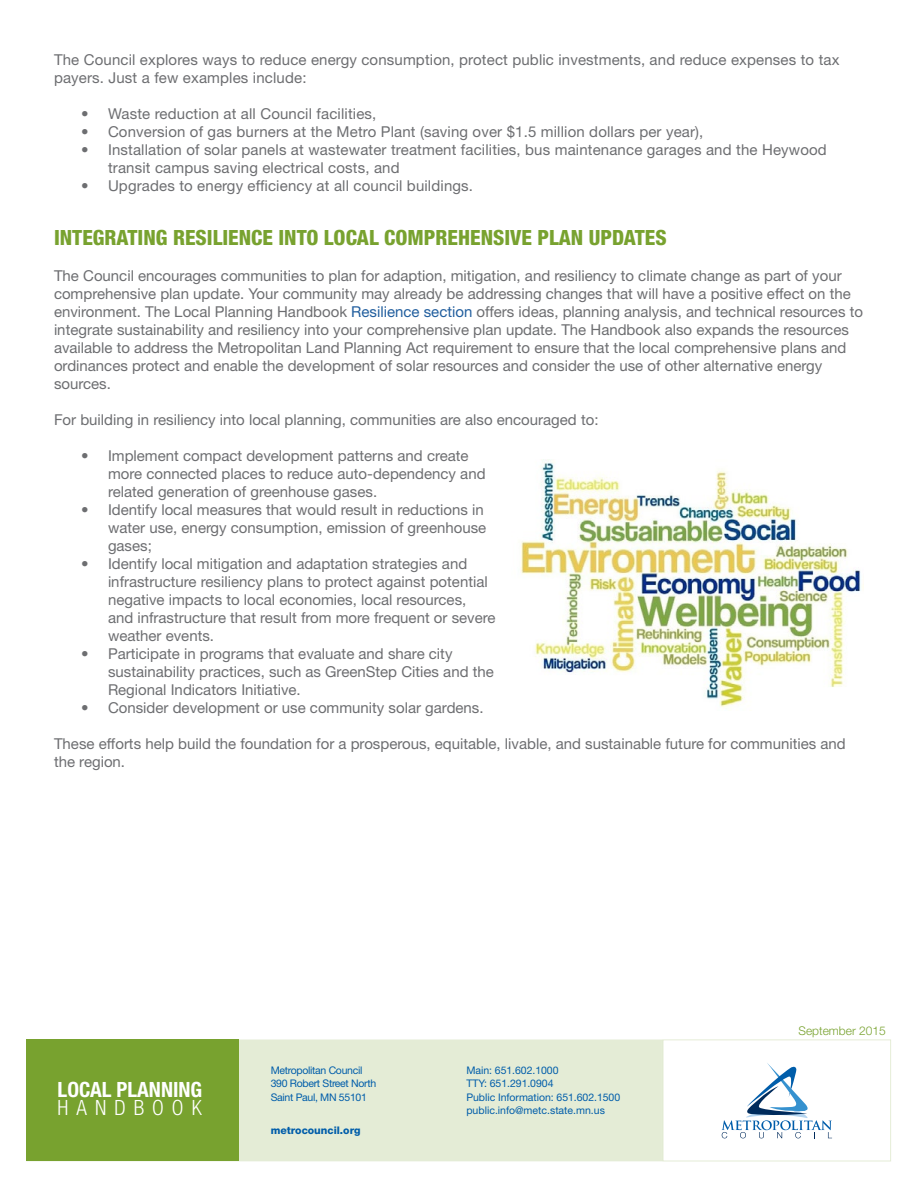
<style>
.page{position:relative;width:918px;height:1188px;background:#fff}
.page>*{position:absolute;margin:0;border:0;box-sizing:border-box;transform-origin:0 0}
.t1{font:800 condensed 21px "Helvetica Neue LT Std";color:#78a22f}
.t2{font:700 condensed 21px "Helvetica Neue LT Std";color:#fff}
.t3{font:300 condensed 21px "Helvetica Neue LT Std";letter-spacing:.38em;color:#fff}
.Body{font:15px/18px "Helvetica Neue LT Std";color:#6d6e71}
.t4{font:300 12px "Helvetica Neue LT Std";color:#78a22f}
.t5{font:10.5px/13.5px "Helvetica Neue LT Std";letter-spacing:-.005em;color:#005daa}
.t6{font:10.5px/13.5px "Helvetica Neue LT Std";letter-spacing:-.03em;color:#005daa}
.t7{font:800 10.5px "Helvetica Neue LT Std";color:#005daa}
.s1{color:#215e9e}
</style>
<div class="page">
<div style="left:26px;top:1040px;width:637px;height:121px;background:#e4ecd6"></div>
<svg style="left:722px;top:1063px;width:110px;height:75px"></svg>
<div style="left:26px;top:1040px;width:213px;height:121px;background:#78a22f"></div>
<img style="left:520px;top:459px;width:344px;height:249px">
<p class="Body" style="left:54px;top:50px;width:787px">The Council explores ways to reduce energy consumption, protect public investments, and reduce expenses to tax payers. Just a few examples include:</p>
<p class="Body" style="left:81px;top:104px;width:297px">• Waste reduction at all Council facilities,</p>
<p class="Body" style="left:81px;top:122px;width:624px">• Conversion of gas burners at the Metro Plant (saving over $1.5 million dollars per year),</p>
<p class="Body" style="left:108px;top:140px;width:720px;text-indent:-27px">• Installation of solar panels at wastewater treatment facilities, bus maintenance garages and the Heywood transit campus saving electrical costs, and</p>
<p class="Body" style="left:81px;top:176px;width:394px">• Upgrades to energy efficiency at all council buildings.</p>
<h2 class="t1" style="left:54px;top:224px;width:614px">INTEGRATING RESILIENCE INTO LOCAL COMPREHENSIVE PLAN UPDATES</h2>
<p class="Body" style="left:54px;top:266px;width:811px">The Council encourages communities to plan for adaption, mitigation, and resiliency to climate change as part of your comprehensive plan update. Your community may already be addressing changes that will have a positive effect on the environment. The Local Planning Handbook <span class="s1">Resilience section</span> offers ideas, planning analysis, and technical resources to integrate sustainability and resiliency into your comprehensive plan update. The Handbook also expands the resources available to address the Metropolitan Land Planning Act requirement to ensure that the local comprehensive plans and ordinances protect and enable the development of solar resources and consider the use of other alternative energy sources.</p>
<p class="Body" style="left:54px;top:410px;width:546px">For building in resiliency into local planning, communities are also encouraged to:</p>
<p class="Body" style="left:108px;top:446px;width:379px;text-indent:-27px">• Implement compact development patterns and create more connected places to reduce auto-dependency and related generation of greenhouse gases.</p>
<p class="Body" style="left:108px;top:500px;width:380px;text-indent:-27px">• Identify local measures that would result in reductions in water use, energy consumption, emission of greenhouse gases;</p>
<p class="Body" style="left:108px;top:554px;width:389px;text-indent:-27px">• Identify local mitigation and adaptation strategies and infrastructure resiliency plans to protect against potential negative impacts to local economies, local resources,<br>and infrastructure that result from more frequent or severe weather events.</p>
<p class="Body" style="left:108px;top:644px;width:387px;text-indent:-27px">• Participate in programs that evaluate and share city sustainability practices, such as GreenStep Cities and the<br>Regional Indicators Initiative.</p>
<p class="Body" style="left:81px;top:698px;width:404px">• Consider development or use community solar gardens.</p>
<p class="Body" style="left:54px;top:734px;width:793px">These efforts help build the foundation for a prosperous, equitable, livable, and sustainable future for communities and the region.</p>
<h1 class="t2" style="left:58px;top:1077px;width:146px">LOCAL PLANNING</h1>
<h1 class="t3" style="left:58px;top:1096px;width:146px">HANDBOOK</h1>
<p class="t6" style="left:271px;top:1063px;width:107px">Metropolitan Council<br>390 Robert Street North<br>Saint Paul, MN 55101</p>
<p class="t7" style="left:271px;top:1124px;width:91px">metrocouncil.org</p>
<p class="t5" style="left:466px;top:1063px;width:155px">Main: 651.602.1000<br>TTY: 651.291.0904<br>Public Information: 651.602.1500 public.info@metc.state.mn.us</p>
<h6 class="t4" style="left:798px;top:1023px;width:89px">September 2015</h6>
</div>
